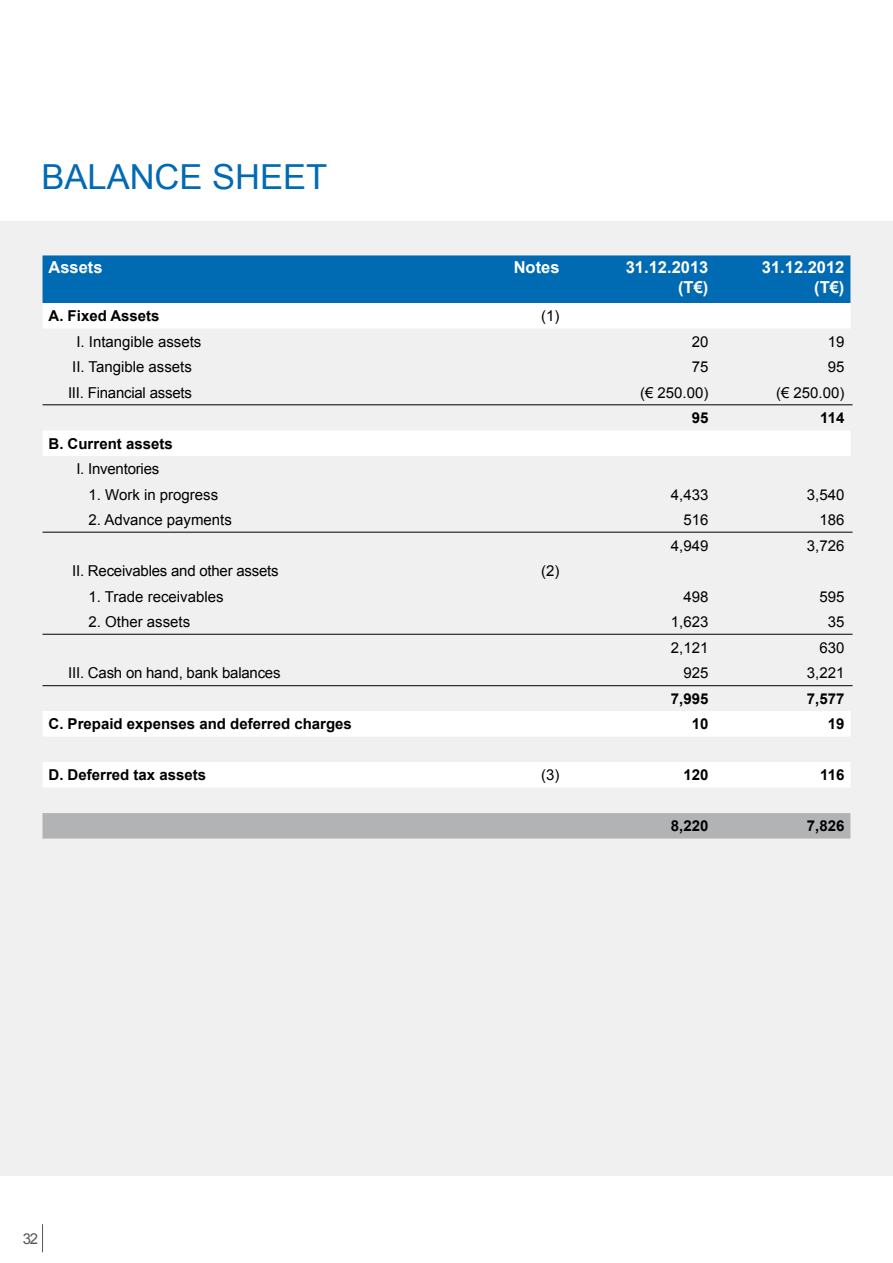
<style>
.page{position:relative;width:893px;height:1263px;background:#fff}
.page>*{position:absolute;margin:0;border:0;box-sizing:border-box;transform-origin:0 0}
.t1{font:34.5px "Arial";color:#006ab3}
.t2{font:700 16.5px/19.8px "Arial";color:#fff;text-align:right}
.t3{font:15px "Arial";color:#000}
.t4{font:700 15px "Arial";color:#000}
.t5{font:15px "Arial";color:#58585a}
</style>
<div class="page">
<svg style="left:42px;top:1224px;width:1px;height:28px"></svg>
<div style="left:0;top:221px;width:893px;height:955px;background:#f0f0f0"></div>
<div style="left:43px;top:255px;width:807px;height:48px;background:#006ab3"></div>
<svg style="left:43px;top:303px;width:807px;height:484px"></svg>
<div style="left:43px;top:813px;width:807px;height:25px;background:#b1b3b4"></div>
<hr style="left:43px;top:405px;width:810px;height:1px;background:#000">
<hr style="left:43px;top:634px;width:810px;height:1px;background:#000">
<hr style="left:43px;top:532px;width:810px;height:1px;background:#000">
<hr style="left:43px;top:685px;width:810px;height:1px;background:#000">
<h1 class="t1" style="left:41px;top:155px;width:241px">BALANCE SHEET</h1>
<p class="t2" style="left:49px;top:258px;width:56px">Assets</p>
<p class="t2" style="left:514px;top:258px;width:47px">Notes</p>
<p class="t2" style="left:626px;top:258px;width:84px">31.12.2013 (T€)</p>
<p class="t2" style="left:762px;top:258px;width:84px">31.12.2012 (T€)</p>
<p class="t4" style="left:49px;top:306px;width:113px">A. F ixed Assets</p>
<p class="t3" style="left:541px;top:306px;width:20px">(1)</p>
<p class="t3" style="left:76px;top:332px;width:127px">I. Intangible assets</p>
<p class="t3" style="left:692px;top:332px;width:18px">20</p>
<p class="t3" style="left:828px;top:332px;width:18px">19</p>
<p class="t3" style="left:72px;top:357px;width:121px">II. Tangible assets</p>
<p class="t3" style="left:692px;top:357px;width:18px">75</p>
<p class="t3" style="left:828px;top:357px;width:18px">95</p>
<p class="t3" style="left:68px;top:383px;width:125px">III. Financial assets</p>
<p class="t3" style="left:640px;top:383px;width:70px">(€ 250.00)</p>
<p class="t3" style="left:776px;top:383px;width:70px">(€ 250.00)</p>
<p class="t4" style="left:692px;top:408px;width:18px">95</p>
<p class="t4" style="left:820px;top:408px;width:26px">114</p>
<p class="t4" style="left:49px;top:434px;width:126px">B. C urrent assets</p>
<p class="t3" style="left:76px;top:459px;width:84px">I. Inventories</p>
<p class="t3" style="left:88px;top:485px;width:131px">1. Work in progress</p>
<p class="t3" style="left:671px;top:485px;width:39px">4,433</p>
<p class="t3" style="left:807px;top:485px;width:39px">3,540</p>
<p class="t3" style="left:88px;top:510px;width:145px">2. Advance payments</p>
<p class="t3" style="left:683px;top:510px;width:27px">516</p>
<p class="t3" style="left:819px;top:510px;width:27px">186</p>
<p class="t3" style="left:671px;top:536px;width:39px">4,949</p>
<p class="t3" style="left:807px;top:536px;width:39px">3,726</p>
<p class="t3" style="left:72px;top:561px;width:208px">II. Receivables and other assets</p>
<p class="t3" style="left:541px;top:561px;width:20px">(2)</p>
<p class="t3" style="left:88px;top:587px;width:137px">1. Trade receivables</p>
<p class="t3" style="left:683px;top:587px;width:27px">498</p>
<p class="t3" style="left:819px;top:587px;width:27px">595</p>
<p class="t3" style="left:89px;top:612px;width:103px">2. Other assets</p>
<p class="t3" style="left:671px;top:612px;width:39px">1,623</p>
<p class="t3" style="left:828px;top:612px;width:18px">35</p>
<p class="t3" style="left:671px;top:638px;width:39px">2,121</p>
<p class="t3" style="left:819px;top:638px;width:27px">630</p>
<p class="t3" style="left:68px;top:663px;width:214px">III. Cash on hand, bank balances</p>
<p class="t3" style="left:683px;top:663px;width:27px">925</p>
<p class="t3" style="left:807px;top:663px;width:39px">3,221</p>
<p class="t4" style="left:671px;top:689px;width:39px">7,995</p>
<p class="t4" style="left:807px;top:689px;width:39px">7,577</p>
<p class="t4" style="left:49px;top:714px;width:305px">C. Prepaid expenses and deferred charges</p>
<p class="t4" style="left:692px;top:714px;width:18px">10</p>
<p class="t4" style="left:828px;top:714px;width:18px">19</p>
<p class="t4" style="left:49px;top:765px;width:159px">D. Deferred tax assets</p>
<p class="t3" style="left:541px;top:765px;width:20px">(3)</p>
<p class="t4" style="left:683px;top:765px;width:27px">120</p>
<p class="t4" style="left:820px;top:765px;width:26px">116</p>
<p class="t4" style="left:671px;top:816px;width:39px">8,220</p>
<p class="t4" style="left:807px;top:816px;width:39px">7,826</p>
<p class="t5" style="left:23px;top:1228px;width:17px">32</p>
</div>
